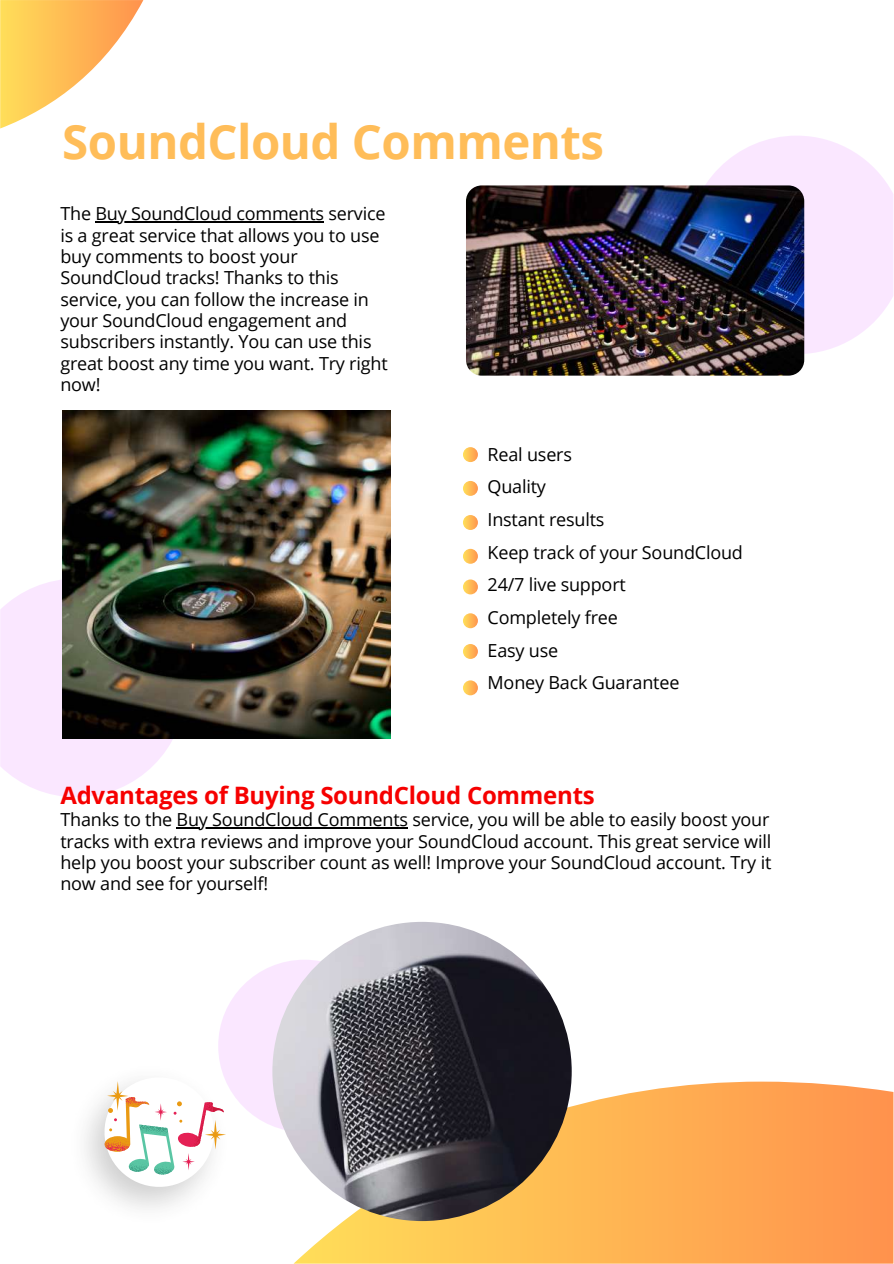
<style>
.page{position:relative;width:894px;height:1264px;background:#fff}
.page>*{position:absolute;margin:0;border:0;box-sizing:border-box;transform-origin:0 0}
.t1{font:700 47.4px "Open Sans";letter-spacing:-.01em;color:#ffbd59}
.t2{font:700 24px "Open Sans";letter-spacing:-.01em;color:#f60000}
.t3{font:18px/21.3px "Open Sans";letter-spacing:-.01em;color:#000}
</style>
<div class="page">
<svg style="left:293px;top:1081px;width:600px;height:182px;background:#fdb25d"></svg>
<svg style="left:0;top:0;width:143px;height:128px"></svg>
<svg style="left:706px;top:136px;width:187px;height:218px;fill:#fae7ff"></svg>
<svg style="left:0;top:580px;width:186px;height:217px;fill:#fae7ff"></svg>
<svg style="left:218px;top:960px;width:101px;height:171px;fill:#fae7ff"></svg>
<img style="left:85px;top:1057px;width:151px;height:151px">
<img style="left:466px;top:185px;width:338px;height:190px;border-radius:16px">
<img style="left:62px;top:410px;width:328px;height:328px">
<img style="left:272px;top:921px;width:299px;height:299px;border-radius:50%">
<svg style="left:463px;top:447px;width:15px;height:15px"></svg>
<svg style="left:463px;top:515px;width:15px;height:15px"></svg>
<svg style="left:463px;top:579px;width:15px;height:15px"></svg>
<svg style="left:463px;top:644px;width:15px;height:15px"></svg>
<svg style="left:463px;top:481px;width:15px;height:15px"></svg>
<svg style="left:463px;top:549px;width:15px;height:15px"></svg>
<svg style="left:463px;top:613px;width:15px;height:15px"></svg>
<svg style="left:463px;top:680px;width:15px;height:15px"></svg>
<svg style="left:104px;top:1077px;width:122px;height:109px"></svg>
<hr style="left:95px;top:221px;width:229px;height:1px;background:#000">
<hr style="left:176px;top:827px;width:232px;height:1px;background:#000">
<h1 class="t1" style="left:62px;top:108px;width:543px">SoundCloud Comments</h1>
<p class="t3" style="left:60px;top:202px;width:329px">The Buy SoundCloud comments service is a great service that allows you to use buy comments to boost your<br>SoundCloud tracks! Thanks to this service, you can follow the increase in your SoundCloud engagement and subscribers instantly. You can use this great boost any time you want. Try right now!</p>
<p class="t3" style="left:487px;top:437px;width:257px;line-height:32.7px">Real users<br>Quality<br>Instant results<br>Keep track of your SoundCloud<br>24/7 live support<br>Completely free<br>Easy use<br>Money Back Guarantee</p>
<h2 class="t2" style="left:60px;top:778px;width:535px">Advantages of Buying SoundCloud Comments</h2>
<p class="t3" style="left:60px;top:808px;width:712px;text-align:justify">Thanks to the Buy SoundCloud Comments service, you will be able to easily boost your tracks with extra reviews and improve your SoundCloud account. This great service will help you boost your subscriber count as well! Improve your SoundCloud account. Try it now and see for yourself!</p>
</div>
